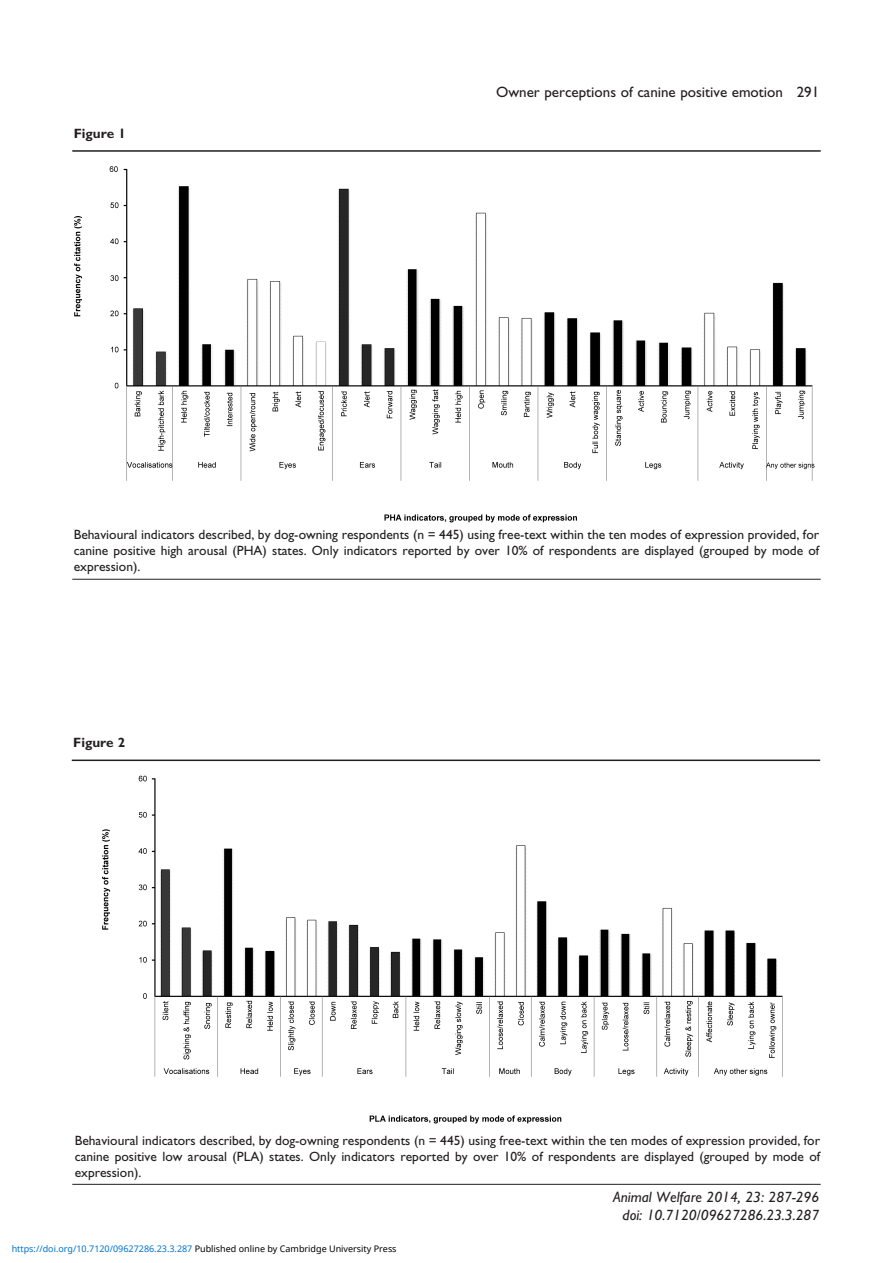
<style>
.page{position:relative;width:893px;height:1263px;background:#fff}
.page>*{position:absolute;margin:0;border:0;box-sizing:border-box;transform-origin:0 0}
.t1{font:italic 15px/18px "Gill Sans";color:#231f20;text-align:right}
.t2{font:15px "Gill Sans";color:#231f20}
.t3{font:13.5px/16.2px "Gill Sans";color:#231f20;text-align:justify}
.t4{font:700 13.5px "Gill Sans";color:#231f20}
.t5{font:9px "Noto Sans";color:#0172cf}
.s1{color:#000}
</style>
<div class="page">
<hr style="left:72px;top:1184px;width:749px;height:1px;background:#231f20">
<hr style="left:72px;top:150px;width:749px;height:2px;background:#231f20">
<img style="left:74px;top:166px;width:741px;height:357px">
<hr style="left:72px;top:579px;width:749px;height:1px;background:#231f20">
<img style="left:102px;top:775px;width:681px;height:349px">
<hr style="left:72px;top:759px;width:748px;height:2px;background:#231f20">
<p class="t4" style="left:74px;top:126px;width:54px">Figure 1</p>
<p class="t2" style="left:496px;top:83px;width:325px">Owner perceptions of canine positive emotion 291</p>
<p class="t3" style="left:74px;top:526px;width:747px">Behavioural indicators described, by dog-owning respondents (n = 445) using free-text within the ten modes of expression provided, for canine positive high arousal (PHA) states. Only indicators reported by over 10% of respondents are displayed (grouped by mode of expression).</p>
<p class="t4" style="left:73px;top:734px;width:54px">Figure 2</p>
<p class="t3" style="left:75px;top:1132px;width:747px">Behavioural indicators described, by dog-owning respondents (n = 445) using free-text within the ten modes of expression provided, for canine positive low arousal (PLA) states. Only indicators reported by over 10% of respondents are displayed (grouped by mode of expression).</p>
<p class="t5" style="left:12px;top:1243px;width:386px">https://doi.org/10.7120/09627286.23.3.287 <span class="s1">Published online by Cambridge University Press</span></p>
<p class="t1" style="left:613px;top:1188px;width:208px">Animal Welfare 2014, 23: 287-296 doi: 10.7120/09627286.23.3.287</p>
</div>
